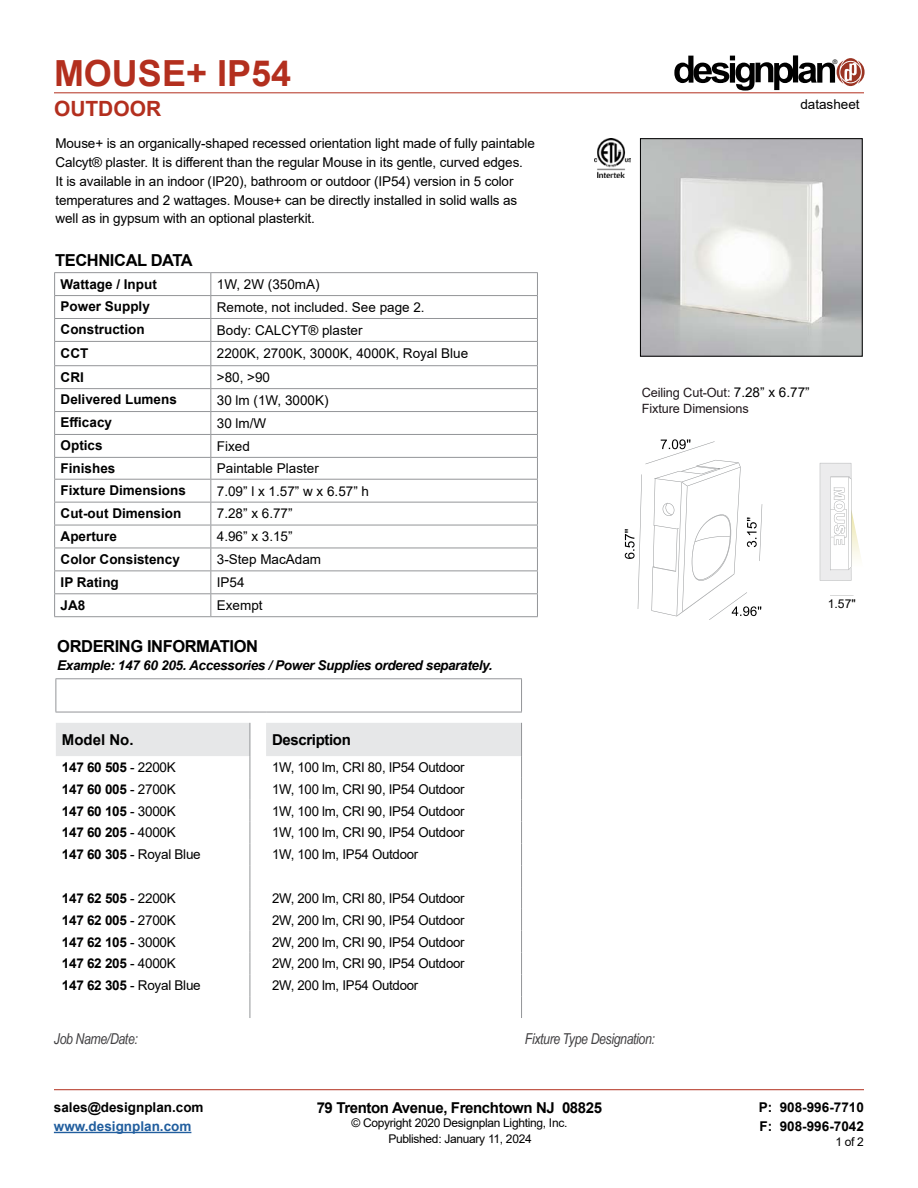
<style>
.page{position:relative;width:918px;height:1188px;background:#fff}
.page>*{position:absolute;margin:0;border:0;box-sizing:border-box;transform-origin:0 0}
.t1{font:700 36px "Arial";color:#b32f1e}
.t2{font:700 21px "Arial";color:#b32f1e}
.t3{font:700 16.5px "Arial";letter-spacing:-.025em;color:#000}
.t4{font:700 15px "Arial";letter-spacing:-.025em;color:#000}
.t5{font:italic 15px "Arial Narrow";letter-spacing:-.025em;color:#414042}
.t6{font:13.5px/18.8px "Arial";letter-spacing:-.01em;color:#000}
.t7{font:700 13.5px/19.5px "Arial";color:#000}
.t8{font:italic 700 13.5px "Arial";letter-spacing:-.025em;color:#000}
.t9{font:700 13.5px "Arial";color:#215e9e}
.t10{font:12.75px/15.3px "Arial";letter-spacing:-.01em;color:#20181c}
.t11{font:12.15px "Arial";color:#000}
.t12{font:12px "Arial";letter-spacing:-.025em;color:#000}
.t13{font:6.3px "Helvetica";color:#000}
.s1{font-size:13.5px;color:#000}
.s2{font-weight:400}
.s3{font-weight:700}
</style>
<div class="page">
<hr style="left:54px;top:93px;width:810px;height:1px;background:#b32f1e">
<hr style="left:54px;top:1089px;width:810px;height:1px;background:#b32f1e">
<hr style="left:54px;top:1132px;width:137px;height:1px;background:#215e9e">
<svg style="left:674px;top:55px;width:191px;height:36px"></svg>
<hr style="left:54px;top:318px;width:157px;height:1px;background:#939598">
<hr style="left:54px;top:365px;width:157px;height:1px;background:#939598">
<hr style="left:211px;top:318px;width:327px;height:1px;background:#939598">
<hr style="left:211px;top:365px;width:327px;height:1px;background:#939598">
<svg style="left:210px;top:273px;width:1px;height:343px"></svg>
<hr style="left:54px;top:341px;width:157px;height:1px;background:#939598">
<hr style="left:211px;top:341px;width:327px;height:1px;background:#939598">
<hr style="left:54px;top:388px;width:157px;height:1px;background:#939598">
<hr style="left:211px;top:388px;width:327px;height:1px;background:#939598">
<hr style="left:54px;top:411px;width:157px;height:1px;background:#939598">
<hr style="left:211px;top:411px;width:327px;height:1px;background:#939598">
<hr style="left:54px;top:434px;width:157px;height:1px;background:#939598">
<hr style="left:211px;top:434px;width:327px;height:1px;background:#939598">
<hr style="left:54px;top:457px;width:157px;height:1px;background:#939598">
<hr style="left:211px;top:457px;width:327px;height:1px;background:#939598">
<hr style="left:54px;top:479px;width:157px;height:1px;background:#939598">
<hr style="left:211px;top:479px;width:327px;height:1px;background:#939598">
<hr style="left:54px;top:502px;width:157px;height:1px;background:#939598">
<hr style="left:211px;top:502px;width:327px;height:1px;background:#939598">
<hr style="left:54px;top:525px;width:157px;height:1px;background:#939598">
<hr style="left:211px;top:525px;width:327px;height:1px;background:#939598">
<hr style="left:54px;top:548px;width:157px;height:1px;background:#939598">
<hr style="left:211px;top:548px;width:327px;height:1px;background:#939598">
<hr style="left:54px;top:571px;width:157px;height:1px;background:#939598">
<hr style="left:211px;top:571px;width:327px;height:1px;background:#939598">
<hr style="left:54px;top:593px;width:157px;height:1px;background:#939598">
<hr style="left:211px;top:593px;width:327px;height:1px;background:#939598">
<hr style="left:54px;top:616px;width:157px;height:1px;background:#939598">
<hr style="left:211px;top:616px;width:327px;height:1px;background:#939598">
<hr style="left:54px;top:272px;width:157px;height:1px;background:#939598">
<svg style="left:54px;top:273px;width:1px;height:343px"></svg>
<hr style="left:211px;top:272px;width:327px;height:1px;background:#939598">
<svg style="left:537px;top:273px;width:1px;height:343px"></svg>
<hr style="left:54px;top:295px;width:157px;height:1px;background:#939598">
<hr style="left:211px;top:295px;width:327px;height:1px;background:#939598">
<img style="left:642px;top:140px;width:218px;height:214px">
<div style="left:640px;top:138px;width:222px;height:218px;border:1px solid #000"></div>
<img style="left:594px;top:139px;width:37px;height:38px">
<hr style="left:759px;top:504px;width:3px;height:57px;background:#939597">
<svg style="left:820px;top:463px;width:41px;height:118px"></svg>
<svg style="left:830px;top:595px;width:24px;height:1px"></svg>
<svg style="left:625px;top:439px;width:136px;height:181px"></svg>
<svg style="left:56px;top:678px;width:466px;height:340px"></svg>
<hr style="left:266px;top:712px;width:256px;height:1px;background:#939598">
<h1 class="t1" style="left:54px;top:48px;width:239px">MOUSE+ IP54</h1>
<h2 class="t2" style="left:54px;top:94px;width:109px">OUTDOOR</h2>
<p class="t13" style="left:833px;top:58px;width:6px">®</p>
<p class="t6" style="left:800px;top:95px;width:61px">datasheet</p>
<p class="t6" style="left:56px;top:134px;width:481px">Mouse+ is an organically-shaped recessed orientation light made of fully paintable Calcyt® plaster. It is different than the regular Mouse in its gentle, curved edges.<br>It is available in an indoor (IP20), bathroom or outdoor (IP54) version in 5 color temperatures and 2 wattages. Mouse+ can be directly installed in solid walls as well as in gypsum with an optional plasterkit.</p>
<p class="t3" style="left:55px;top:249px;width:139px">TECHNICAL DATA</p>
<p class="t7" style="left:61px;top:275px;width:98px">Wattage / Input</p>
<p class="t6" style="left:217px;top:275px;width:104px">1W, 2W (350mA)</p>
<p class="t7" style="left:61px;top:297px;width:91px">Power Supply</p>
<p class="t6" style="left:217px;top:298px;width:209px">Remote, not included. See page 2.</p>
<p class="t7" style="left:61px;top:320px;width:85px">Construction</p>
<p class="t6" style="left:217px;top:321px;width:147px">Body: CALCYT® plaster</p>
<p class="t7" style="left:61px;top:344px;width:29px">CCT</p>
<p class="t6" style="left:217px;top:344px;width:253px">2200K, 2700K, 3000K, 4000K, Royal Blue</p>
<p class="t7" style="left:61px;top:367px;width:25px">CRI</p>
<p class="t6" style="left:217px;top:368px;width:55px">&gt;80, &gt;90</p>
<p class="t7" style="left:61px;top:390px;width:118px">Delivered Lumens</p>
<p class="t6" style="left:217px;top:391px;width:113px">30 lm (1W, 3000K)</p>
<p class="t7" style="left:61px;top:413px;width:53px">Efficacy</p>
<p class="t6" style="left:217px;top:414px;width:51px">30 lm/W</p>
<p class="t7" style="left:61px;top:436px;width:44px">Optics</p>
<p class="t6" style="left:217px;top:437px;width:35px">Fixed</p>
<p class="t7" style="left:61px;top:459px;width:56px">Finishes</p>
<p class="t6" style="left:217px;top:459px;width:104px">Paintable Plaster</p>
<p class="t7" style="left:61px;top:481px;width:127px">Fixture Dimensions</p>
<p class="t6" style="left:217px;top:481px;width:154px">7.09” l x 1.57” w x 6.57” h</p>
<p class="t7" style="left:61px;top:504px;width:122px">Cut-out Dimension</p>
<p class="t6" style="left:217px;top:504px;width:77px">7.28” x 6.77”</p>
<p class="t7" style="left:61px;top:526px;width:58px">Aperture</p>
<p class="t6" style="left:217px;top:527px;width:77px">4.96” x 3.15”</p>
<p class="t7" style="left:61px;top:549px;width:121px">Color Consistency</p>
<p class="t6" style="left:217px;top:550px;width:106px">3-Step MacAdam</p>
<p class="t7" style="left:61px;top:572px;width:60px">IP Rating</p>
<p class="t6" style="left:217px;top:573px;width:29px">IP54</p>
<p class="t7" style="left:61px;top:596px;width:26px">JA8</p>
<p class="t6" style="left:217px;top:596px;width:47px">Exempt</p>
<p class="t11" style="left:828px;top:596px;width:29px">1.57"</p>
<p class="t10" style="left:642px;top:385px;width:169px">Ceiling Cut-Out: <span class="s1">7.28” x 6.77”<br></span>Fixture Dimensions</p>
<p class="t3" style="left:57px;top:635px;width:202px">ORDERING INFORMATION</p>
<p class="t8" style="left:57px;top:657px;width:437px">Example: 147 60 205. Accessories / Power Supplies ordered separately.</p>
<p class="t4" style="left:62px;top:729px;width:73px">Model No.</p>
<p class="t4" style="left:272px;top:729px;width:80px">Description</p>
<p class="t7" style="left:62px;top:758px;width:115px">147 60 505 <span class="s2">- 2200K</span></p>
<p class="t6" style="left:272px;top:758px;width:194px">1W, 100 lm, CRI 80, IP54 Outdoor</p>
<p class="t7" style="left:62px;top:779px;width:115px">147 60 005 <span class="s2">- 2700K</span></p>
<p class="t6" style="left:272px;top:780px;width:194px">1W, 100 lm, CRI 90, IP54 Outdoor</p>
<p class="t7" style="left:62px;top:801px;width:115px">147 60 105 <span class="s2">- 3000K</span></p>
<p class="t6" style="left:272px;top:801px;width:194px">1W, 100 lm, CRI 90, IP54 Outdoor</p>
<p class="t7" style="left:62px;top:823px;width:115px">147 60 205 <span class="s2">- 4000K</span></p>
<p class="t6" style="left:272px;top:823px;width:194px">1W, 100 lm, CRI 90, IP54 Outdoor</p>
<p class="t6" style="left:62px;top:845px;width:140px"><span class="s3">147 60 305</span> - Royal Blue</p>
<p class="t6" style="left:272px;top:845px;width:148px">1W, 100 lm, IP54 Outdoor</p>
<p class="t7" style="left:62px;top:889px;width:115px">147 62 505 <span class="s2">- 2200K</span></p>
<p class="t6" style="left:272px;top:889px;width:194px">2W, 200 lm, CRI 80, IP54 Outdoor</p>
<p class="t7" style="left:62px;top:910px;width:115px">147 62 005 <span class="s2">- 2700K</span></p>
<p class="t6" style="left:272px;top:911px;width:194px">2W, 200 lm, CRI 90, IP54 Outdoor</p>
<p class="t7" style="left:62px;top:932px;width:115px">147 62 105 <span class="s2">- 3000K</span></p>
<p class="t6" style="left:272px;top:932px;width:194px">2W, 200 lm, CRI 90, IP54 Outdoor</p>
<p class="t7" style="left:62px;top:954px;width:115px">147 62 205 <span class="s2">- 4000K</span></p>
<p class="t6" style="left:272px;top:954px;width:194px">2W, 200 lm, CRI 90, IP54 Outdoor</p>
<p class="t6" style="left:62px;top:976px;width:140px"><span class="s3">147 62 305</span> - Royal Blue</p>
<p class="t6" style="left:272px;top:976px;width:148px">2W, 200 lm, IP54 Outdoor</p>
<p class="t5" style="left:54px;top:1028px;width:85px">Job Name/Date:</p>
<p class="t5" style="left:525px;top:1029px;width:132px">Fixture Type Designation:</p>
<p class="t7" style="left:54px;top:1097px;width:151px">sales@designplan.com</p>
<p class="t9" style="left:54px;top:1117px;width:139px">www.designplan.com</p>
<p class="t4" style="left:317px;top:1097px;width:287px">79 Trenton Avenue, Frenchtown NJ 08825</p>
<p class="t12" style="left:351px;top:1115px;width:217px">© Copyright 2020 Designplan Lighting, Inc.</p>
<p class="t7" style="left:759px;top:1097px;width:107px">P: 908-996-7710<br>F: 908-996-7042</p>
<p class="t12" style="left:388px;top:1130px;width:145px">Published: January 11, 2024</p>
<p class="t12" style="left:835px;top:1133px;width:30px">1 of 2</p>
</div>
